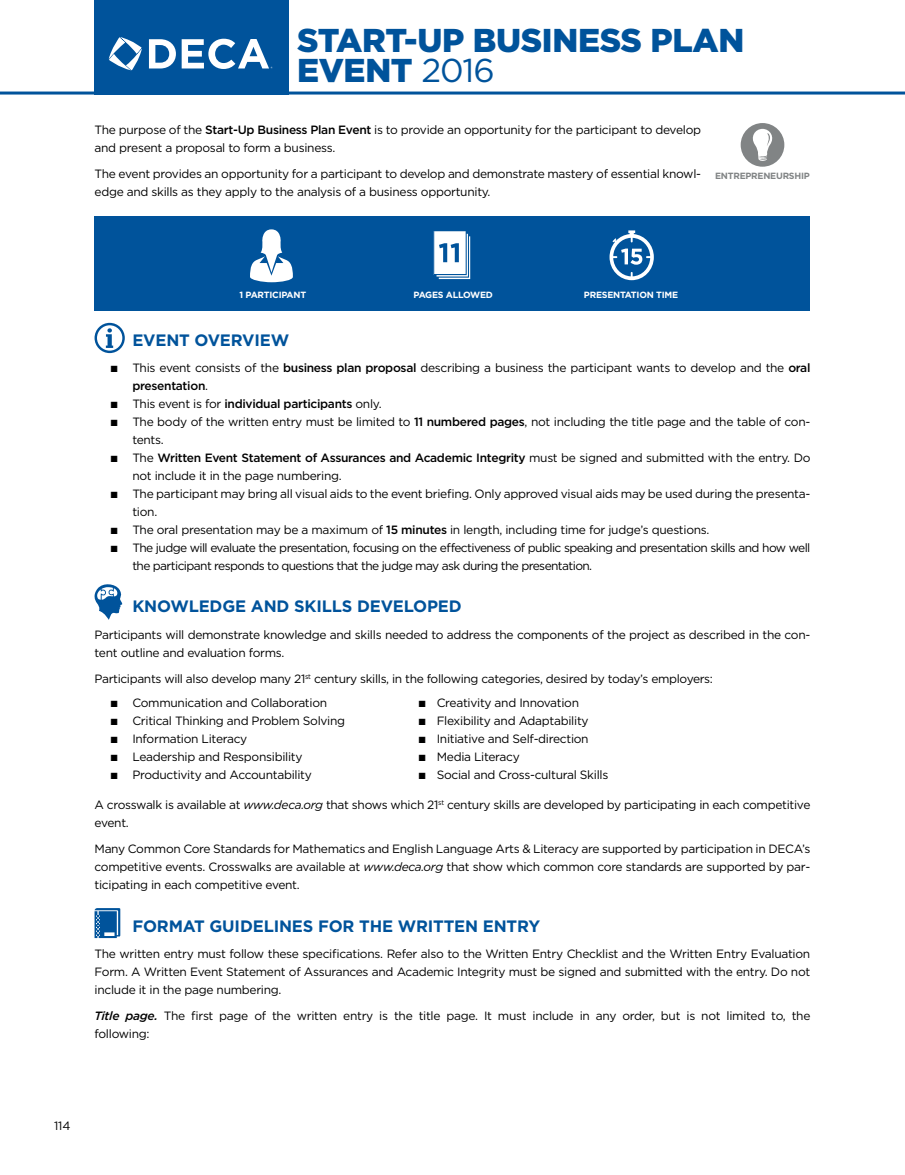
<style>
.page{position:relative;width:905px;height:1175px;background:#fff}
.page>*{position:absolute;margin:0;border:0;box-sizing:border-box;transform-origin:0 0}
.t1{font:900 33px/30px "Gotham";letter-spacing:-.01em;color:#00539b}
.t2{font:700 16.5px "Gotham";letter-spacing:-.01em;color:#00539b}
.t3{font:12px/18px "Gotham";letter-spacing:-.025em;color:#000}
.t4{font:12px/18px "Gotham";letter-spacing:-.05em;color:#000}
.t5{font:500 12px "Gotham";letter-spacing:-.025em;color:#000}
.t6{font:700 9px "Gotham";letter-spacing:-.025em;color:#fff}
.t7{font:700 9px "Gotham";letter-spacing:-.025em;color:#818485}
.s1{font-weight:400}
.s2{font-weight:500}
.s3{font-style:italic}
.s4{font-weight:500;font-style:italic}
</style>
<div class="page">
<svg style="left:95px;top:323px;width:30px;height:30px"></svg>
<svg style="left:94px;top:584px;width:29px;height:36px"></svg>
<svg style="left:94px;top:908px;width:26px;height:30px"></svg>
<div style="left:94px;top:0;width:195px;height:94px;background:#00539b"></div>
<svg style="left:109px;top:37px;width:163px;height:33px"></svg>
<hr style="left:0;top:92px;width:904px;height:2px;background:#00539b">
<div style="left:94px;top:216px;width:716px;height:95px;background:#00539b"></div>
<svg style="left:609px;top:230px;width:44px;height:50px"></svg>
<svg style="left:250px;top:229px;width:43px;height:53px"></svg>
<svg style="left:433px;top:231px;width:38px;height:49px"></svg>
<div style="left:740px;top:123px;width:44px;height:44px;background:#818485;border-radius:50%"></div>
<svg style="left:752px;top:129px;width:21px;height:32px"></svg>
<h1 class="t1" style="left:297px;top:25px;width:448px">START-UP BUSINESS PLAN<br>EVENT <span class="s1">2016</span></h1>
<p class="t3" style="left:94px;top:121px;width:608px">The purpose of the <span class="s2">Start-Up Business Plan Event</span> is to provide an opportunity for the participant to develop and present a proposal to form a business.</p>
<p class="t3" style="left:94px;top:165px;width:608px">The event provides an opportunity for a participant to develop and demonstrate mastery of essential knowl&shy;edge and skills as they apply to the analysis of a business opportunity.</p>
<p class="t7" style="left:715px;top:170px;width:96px">ENTREPRENEURSHIP</p>
<p class="t6" style="left:239px;top:289px;width:68px">1 PARTICIPANT</p>
<p class="t6" style="left:413px;top:289px;width:81px">PAGES ALLOWED</p>
<p class="t6" style="left:584px;top:289px;width:96px">PRESENTATION TIME</p>
<h2 class="t2" style="left:132px;top:329px;width:158px">EVENT OVERVIEW</h2>
<p class="t3" style="left:132px;top:358px;width:679px;text-indent:-22px">■ This event consists of the <span class="s2">business plan proposal</span> describing a business the participant wants to develop and the <span class="s2">oral presentation</span>.</p>
<p class="t5" style="left:111px;top:395px;width:272px">■ <span class="s1">This event is for</span> individual participants <span class="s1">only.</span></p>
<p class="t3" style="left:132px;top:412px;width:679px;text-indent:-22px">■ The body of the written entry must be limited to <span class="s2">11 numbered pages</span>, not including the title page and the table of con&shy;tents.</p>
<p class="t3" style="left:132px;top:448px;width:679px;text-indent:-22px">■ The <span class="s2">Written Event Statement of Assurances and Academic Integrity</span> must be signed and submitted with the entry. Do not include it in the page numbering.</p>
<p class="t3" style="left:132px;top:484px;width:679px;text-indent:-22px">■ The participant may bring all visual aids to the event briefing. Only approved visual aids may be used during the presenta&shy;tion.</p>
<p class="t3" style="left:111px;top:520px;width:600px">■ The oral presentation may be a maximum of <span class="s2">15 minutes</span> in length, including time for judge’s questions.</p>
<p class="t4" style="left:132px;top:538px;width:679px;text-indent:-22px">■ The judge will evaluate the presentation, focusing on the effectiveness of public speaking and presentation skills and how well the participant responds to questions that the judge may ask during the presentation.</p>
<h2 class="t2" style="left:132px;top:595px;width:331px">KNOWLEDGE AND SKILLS DEVELOPED</h2>
<p class="t3" style="left:94px;top:625px;width:717px">Participants will demonstrate knowledge and skills needed to address the components of the project as described in the con&shy;tent outline and evaluation forms.</p>
<p class="t3" style="left:94px;top:669px;width:620px">Participants will also develop many 21<sup>st</sup> century skills, in the following categories, desired by today’s employers:</p>
<p class="t3" style="left:111px;top:694px;width:218px">■ Communication and Collaboration</p>
<p class="t3" style="left:418px;top:694px;width:162px">■ Creativity and Innovation</p>
<p class="t3" style="left:111px;top:712px;width:236px">■ Critical Thinking and Problem Solving</p>
<p class="t3" style="left:418px;top:712px;width:171px">■ Flexibility and Adaptability</p>
<p class="t3" style="left:111px;top:730px;width:138px">■ Information Literacy</p>
<p class="t3" style="left:418px;top:730px;width:171px">■ Initiative and Self-direction</p>
<p class="t3" style="left:111px;top:748px;width:193px">■ Leadership and Responsibility</p>
<p class="t3" style="left:418px;top:748px;width:103px">■ Media Literacy</p>
<p class="t3" style="left:111px;top:766px;width:203px">■ Productivity and Accountability</p>
<p class="t3" style="left:418px;top:766px;width:191px">■ Social and Cross-cultural Skills</p>
<p class="t3" style="left:95px;top:795px;width:717px">A crosswalk is available at <span class="s3">www.deca.org</span> that shows which 21<sup>st</sup> century skills are developed by participating in each competitive event.</p>
<p class="t3" style="left:95px;top:840px;width:717px;text-align:justify">Many Common Core Standards for Mathematics and English Language Arts &amp; Literacy are supported by participation in DECA’s competitive events. Crosswalks are available at <span class="s3">www.deca.org</span> that show which common core standards are supported by par&shy;ticipating in each competitive event.</p>
<h2 class="t2" style="left:132px;top:915px;width:409px">FORMAT GUIDELINES FOR THE WRITTEN ENTRY</h2>
<p class="t3" style="left:94px;top:944px;width:717px;text-align:justify">The written entry must follow these specifications. Refer also to the Written Entry Checklist and the Written Entry Evaluation Form. A Written Event Statement of Assurances and Academic Integrity must be signed and submitted with the entry. Do not include it in the page numbering.</p>
<p class="t3" style="left:94px;top:1006px;width:717px"><span class="s4">Title page.</span> The first page of the written entry is the title page. It must include in any order, but is not limited to, the following:</p>
<p class="t3" style="left:54px;top:1116px;width:18px">114</p>
</div>
